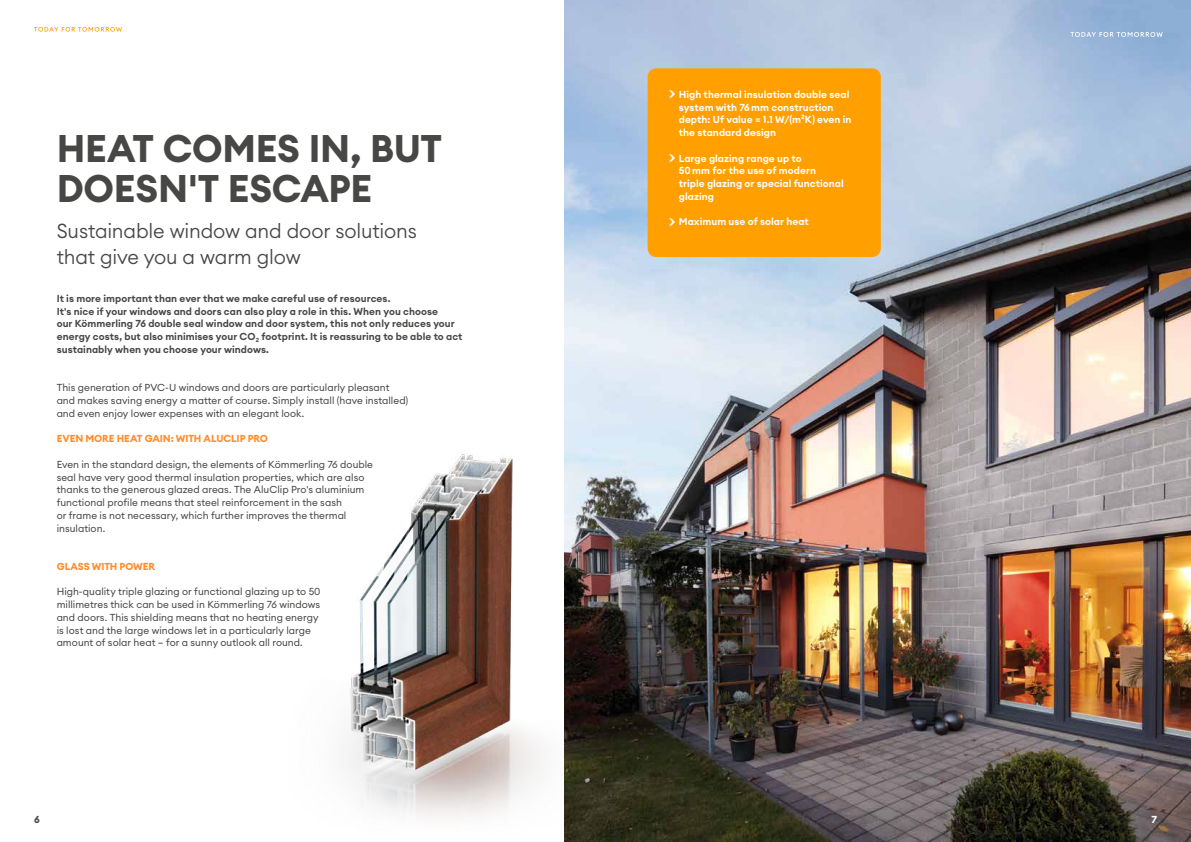
<style>
.page{position:relative;width:1191px;height:842px;background:#fff}
.page>*{position:absolute;margin:0;border:0;box-sizing:border-box;transform-origin:0 0}
.t1{font:700 38px/40px "Euclid Circular A";letter-spacing:-.005em;color:#474746}
.t2{font:300 20px/25.5px "Euclid Circular A";letter-spacing:-.01em;color:#474746}
.t3{font:10px/12.8px "Euclid Circular A";letter-spacing:.005em;color:#474746}
.t4{font:600 10px/12.8px "Euclid Circular A";letter-spacing:.005em;color:#474746}
.t5{font:600 10px/12.8px "Euclid Circular A";letter-spacing:.005em;color:#fff}
.t6{font:700 10px "Euclid Circular A";letter-spacing:-.005em;color:#ff8c2c}
.t7{font:700 10px "Euclid Circular A";color:#474746}
.t8{font:700 10px "Euclid Circular A";color:#fff}
.s1{font-size:14px}
</style>
<div class="page">
<img style="left:564px;top:0;width:627px;height:842px">
<img style="left:346px;top:407px;width:304px;height:435px">
<div style="left:647px;top:68px;width:233px;height:189px;background:#ffa000;border-radius:9px"></div>
<svg style="left:34px;top:27px;width:88px;height:5px"></svg>
<svg style="left:1070px;top:32px;width:92px;height:5px"></svg>
<h1 class="t1" style="left:57px;top:129px;width:387px">HEAT COMES IN, BUT<br>DOESN'T ESCAPE</h1>
<h2 class="t2" style="left:57px;top:218px;width:362px">Sustainable window and door solutions that give you a warm glow</h2>
<p class="t4" style="left:57px;top:292px;width:407px">It is more important than ever that we make careful use of resources.<br>It's nice if your windows and doors can also play a role in this. When you choose<br>our Kömmerling 76 double seal window and door system, this not only reduces your energy costs, but also minimises your CO<sub>2</sub> footprint. It is reassuring to be able to act sustainably when you choose your windows.</p>
<p class="t3" style="left:57px;top:381px;width:353px">This generation of PVC-U windows and doors are particularly pleasant and makes saving energy a matter of course. Simply install (have installed) and even enjoy lower expenses with an elegant look.</p>
<p class="t6" style="left:57px;top:432px;width:213px">EVEN MORE HEAT GAIN: WITH ALUCLIP PRO</p>
<p class="t3" style="left:57px;top:458px;width:318px">Even in the standard design, the elements of Kömmerling 76 double seal have very good thermal insulation properties, which are also thanks to the generous glazed areas. The AluClip Pro's aluminium functional profile means that steel reinforcement in the sash<br>or frame is not necessary, which further improves the thermal insulation.</p>
<p class="t6" style="left:57px;top:560px;width:100px">GLASS WITH POWER</p>
<p class="t3" style="left:57px;top:585px;width:265px">High-quality triple glazing or functional glazing up to 50 millimetres thick can be used in Kömmerling 76 windows and doors. This shielding means that no heating energy is lost and the large windows let in a particularly large amount of solar heat – for a sunny outlook all round.</p>
<p class="t5" style="left:679px;top:88px;width:174px;text-indent:-10px"><span class="s1">&gt;</span> High thermal insulation double seal system with 76 mm construction depth: Uf value = 1.1 W/(m²K) even in the standard design</p>
<p class="t5" style="left:679px;top:152px;width:166px;text-indent:-10px"><span class="s1">&gt;</span> Large glazing range up to<br>50 mm for the use of modern triple glazing or special functional glazing</p>
<p class="t5" style="left:669px;top:215px;width:141px"><span class="s1">&gt;</span> Maximum use of solar heat</p>
<p class="t7" style="left:34px;top:813px;width:7px">6</p>
<p class="t8" style="left:1151px;top:813px;width:7px">7</p>
</div>
